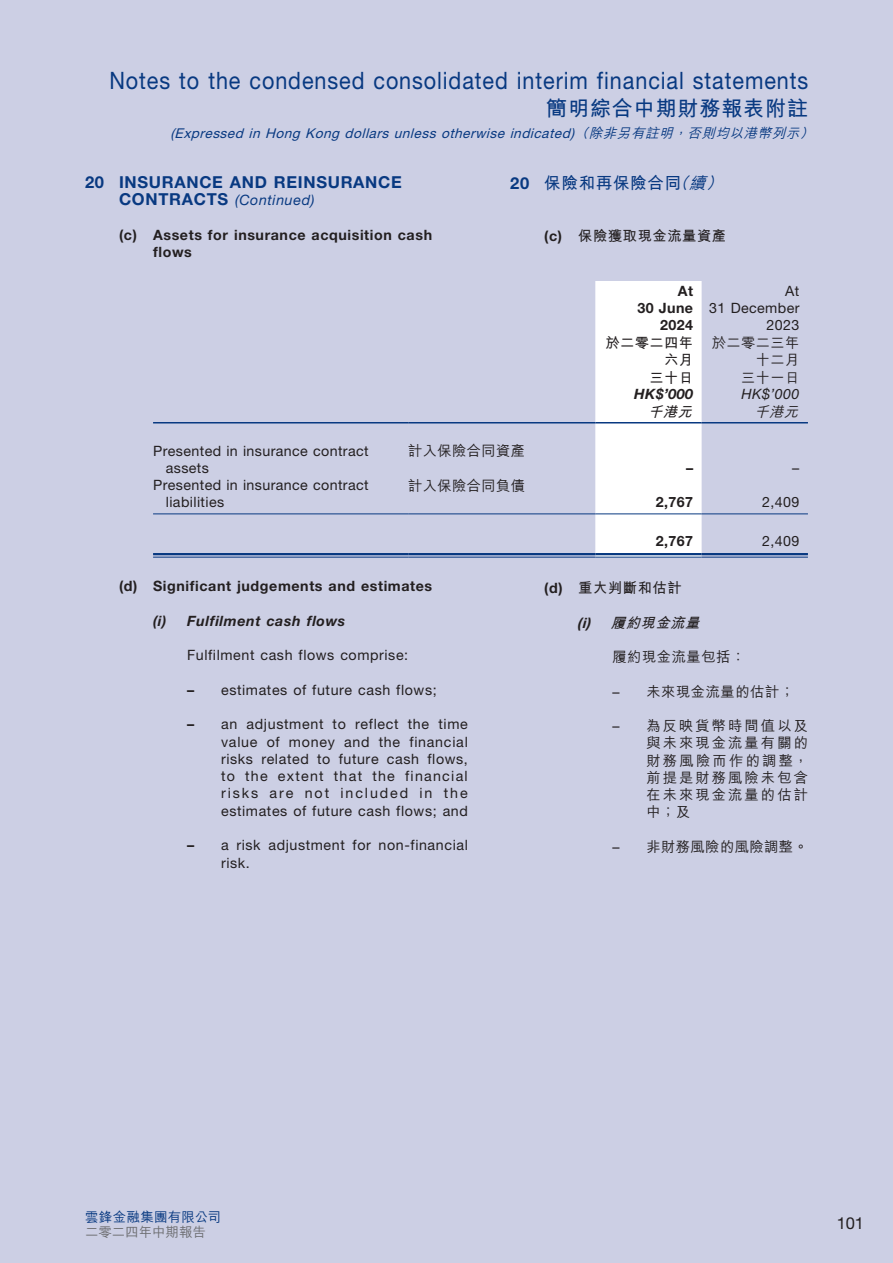
<style>
.page{position:relative;width:893px;height:1263px;background:#cccfe4}
.page>*{position:absolute;margin:0;border:0;box-sizing:border-box;transform-origin:0 0}
.t1{font:24px "Helvetica Neue LT Std";letter-spacing:.04em;color:#083981;scale:.9 1}
.t2{font:700 21px "M Hei HK";letter-spacing:.04em;color:#083981}
.t3{font:700 16.5px "Helvetica Neue LT Std";letter-spacing:.04em;color:#083981}
.t4{font:700 16.5px "M Hei HK";letter-spacing:.04em;color:#083981}
.t5{font:16.5px "Helvetica Neue LT Std";color:#231f20}
.t6{font:14.25px/17.2px "Helvetica Neue LT Std";letter-spacing:.04em;color:#231f20}
.t7{font:500 14.25px/17.2px "M Hei HK";letter-spacing:.04em;color:#231f20;text-align:justify}
.t8{font:700 14.25px/17.2px "Helvetica Neue LT Std";letter-spacing:.04em;color:#231f20}
.t9{font:700 14.25px/17.2px "M Hei HK";letter-spacing:.04em;color:#231f20;text-align:right}
.t10{font:italic 700 14.25px "Helvetica Neue LT Std";letter-spacing:.04em;color:#231f20}
.t11{font:italic 14.25px "Helvetica Neue LT Std";letter-spacing:.04em;color:#083981}
.t12{font:italic 700 14.25px "M Hei HK";color:#231f20}
.t13{font:italic 14.25px "Helvetica Neue LT Std";color:#231f20}
.t14{font:italic 500 14.25px "M Hei HK";color:#231f20}
.t15{font:italic 13.5px "Helvetica Neue LT Std";color:#083981}
.t16{font:500 13.5px "M Hei HK";letter-spacing:.015em;color:#083981}
.t17{font:500 13.5px "M Hei HK";letter-spacing:-.005em;color:#6c6d70}
.s1{font-family:"M Hei HK";font-weight:500}
.s2{font-family:"Helvetica Neue LT Std"}
.s3{font-weight:500;font-style:italic}
.s4{font-weight:700;font-style:normal;font-size:16.5px}
.s5{font-weight:700}
.s6{font-family:"Helvetica Neue LT Std";font-weight:400}
</style>
<div class="page">
<div style="left:595px;top:281px;width:107px;height:276px;background:#fff"></div>
<hr style="left:153px;top:422px;width:255px;height:1px;background:#083981">
<hr style="left:408px;top:422px;width:187px;height:1px;background:#083981">
<hr style="left:595px;top:422px;width:107px;height:1px;background:#083981">
<hr style="left:702px;top:422px;width:106px;height:1px;background:#083981">
<hr style="left:153px;top:513px;width:255px;height:1px;background:#083981">
<hr style="left:408px;top:513px;width:187px;height:1px;background:#083981">
<hr style="left:595px;top:513px;width:107px;height:1px;background:#083981">
<hr style="left:702px;top:513px;width:106px;height:1px;background:#083981">
<hr style="left:153px;top:553px;width:255px;height:2px;background:#083981">
<hr style="left:153px;top:557px;width:255px;height:1px;background:#083981">
<hr style="left:408px;top:553px;width:187px;height:2px;background:#083981">
<hr style="left:408px;top:557px;width:187px;height:1px;background:#083981">
<hr style="left:595px;top:553px;width:107px;height:2px;background:#083981">
<hr style="left:595px;top:557px;width:107px;height:1px;background:#083981">
<hr style="left:702px;top:553px;width:106px;height:2px;background:#083981">
<hr style="left:702px;top:557px;width:106px;height:1px;background:#083981">
<h1 class="t1" style="left:109px;top:66px;width:778px">Notes to the condensed consolidated interim financial statements</h1>
<h2 class="t2" style="left:546px;top:93px;width:263px">簡明綜合中期財務報表附註</h2>
<p class="t15" style="left:170px;top:125px;width:649px">(Expressed in Hong Kong dollars unless otherwise indicated) <span class="s1">（除非另有註明，否則均以港幣列示）</span></p>
<p class="t4" style="left:510px;top:171px;width:220px"><span class="s2">20</span> 保險和再保險合同<span class="s3">（續）</span></p>
<p class="t9" style="left:544px;top:226px;width:183px"><span class="s2">(c)</span> 保險獲取現金流量資產</p>
<p class="t3" style="left:85px;top:172px;width:318px">20 INSURANCE AND REINSURANCE</p>
<p class="t11" style="left:119px;top:192px;width:197px"><span class="s4">CONTRACTS</span> (Continued)</p>
<p class="t8" style="left:153px;top:226px;width:281px;text-indent:-34px">(c) Assets for insurance acquisition cash flows</p>
<p class="t6" style="left:166px;top:442px;width:204px;text-indent:-13px">Presented in insurance contract assets</p>
<p class="t7" style="left:408px;top:441px;width:118px">計入保險合同資產</p>
<p class="t6" style="left:166px;top:476px;width:204px;text-indent:-13px">Presented in insurance contract liabilities</p>
<p class="t7" style="left:408px;top:476px;width:118px">計入保險合同負債</p>
<p class="t8" style="left:119px;top:577px;width:315px">(d) Significant judgements and estimates</p>
<p class="t10" style="left:153px;top:612px;width:194px">(i) Fulfilment cash flows</p>
<p class="t6" style="left:187px;top:646px;width:223px">Fulfilment cash flows comprise:</p>
<p class="t6" style="left:187px;top:681px;width:251px"><span class="s5">–</span> estimates of future cash flows;</p>
<p class="t6" style="left:221px;top:715px;width:248px;text-align:justify;text-indent:-34px"><span class="s5">–</span> an adjustment to reflect the time value of money and the financial risks related to future cash flows, to the extent that the financial risks are not included in the estimates of future cash flows; and</p>
<p class="t6" style="left:221px;top:836px;width:248px;text-indent:-34px"><span class="s5">–</span> a risk adjustment for non-financial risk.</p>
<p class="t8" style="left:637px;top:282px;width:57px;text-align:right">At<br>30 June<br>2024</p>
<p class="t6" style="left:709px;top:282px;width:92px;text-align:right">At<br>31 December<br>2023</p>
<p class="t9" style="left:606px;top:333px;width:89px">於二零二四年六月<br>三十日</p>
<p class="t7" style="left:712px;top:333px;width:89px;text-align:right">於二零二三年十二月<br>三十一日</p>
<p class="t10" style="left:634px;top:385px;width:60px">HK$’000</p>
<p class="t13" style="left:742px;top:386px;width:59px">HK$’000</p>
<p class="t12" style="left:648px;top:402px;width:50px">千港元</p>
<p class="t14" style="left:754px;top:402px;width:50px">千港元</p>
<p class="t8" style="left:686px;top:459px;width:9px">–</p>
<p class="t6" style="left:792px;top:459px;width:9px">–</p>
<p class="t8" style="left:656px;top:493px;width:39px">2,767</p>
<p class="t6" style="left:762px;top:493px;width:39px">2,409</p>
<p class="t8" style="left:656px;top:532px;width:39px">2,767</p>
<p class="t6" style="left:762px;top:532px;width:39px">2,409</p>
<p class="t9" style="left:544px;top:578px;width:139px"><span class="s2">(d)</span> 重大判斷和估計</p>
<p class="t12" style="left:577px;top:612px;width:129px"><span class="s2">(i)</span> 履約現金流量</p>
<p class="t7" style="left:612px;top:647px;width:135px">履約現金流量包括：</p>
<p class="t7" style="left:612px;top:681px;width:183px"><span class="s6">–</span> 未來現金流量的估計；</p>
<p class="t7" style="left:646px;top:716px;width:163px;text-indent:-34px"><span class="s6">–</span> 為反映貨幣時間值以及與未來現金流量有關的財務風險而作的調整，前提是財務風險未包含在未來現金流量的估計中；及</p>
<p class="t7" style="left:612px;top:837px;width:197px"><span class="s6">–</span> 非財務風險的風險調整。</p>
<p class="t16" style="left:85px;top:1207px;width:137px">雲鋒金融集團有限公司</p>
<p class="t17" style="left:85px;top:1222px;width:123px">二零二四年中期報告</p>
<p class="t5" style="left:837px;top:1213px;width:29px">101</p>
</div>
